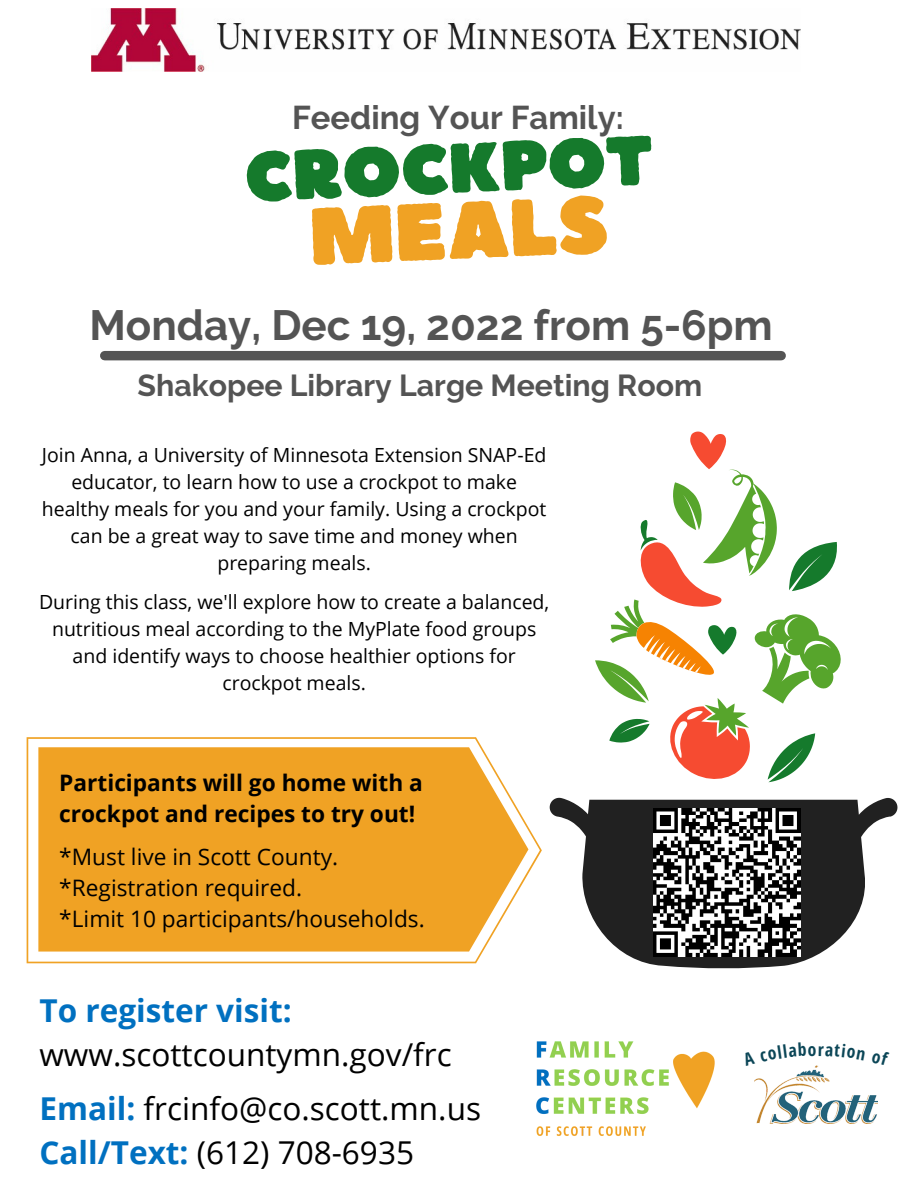
<style>
.page{position:relative;width:918px;height:1188px;background:#fff}
.page>*{position:absolute;margin:0;border:0;box-sizing:border-box;transform-origin:0 0}
.t1{font:80.85px "Boulder";color:#f0a224}
.t2{font:69.6px "Boulder";color:#157a2c}
.t3{font:700 42.15px "Raleway";color:#545454}
.t4{font:700 32.85px "Raleway";color:#545454}
.t5{font:31.5px/54px "Open Sans";color:#000}
.t6{font:700 31.5px "Open Sans";color:#0070c0}
.t7{font:700 30.3px "Raleway";color:#545454}
.t8{font:22.65px/31px "Open Sans";color:#000}
.t9{font:700 22.65px/31px "Open Sans";color:#000}
.t10{font:19.5px/27px "Open Sans";color:#000;text-align:center}
.s1{font-weight:700;color:#0070c0}
</style>
<div class="page">
<svg style="left:550px;top:798px;width:347px;height:171px;fill:#212121"></svg>
<svg style="left:609px;top:736px;width:206px;height:46px"></svg>
<svg style="left:595px;top:477px;width:246px;height:259px"></svg>
<svg style="left:636px;top:432px;width:114px;height:350px"></svg>
<img style="left:755px;top:1066px;width:123px;height:57px">
<img style="left:92px;top:9px;width:709px;height:63px">
<img style="left:536px;top:1041px;width:179px;height:95px">
<svg style="left:27px;top:737px;width:515px;height:226px;fill:#f0a224"></svg>
<div style="left:105px;top:351px;width:676px;height:9px;background:#545454"></div>
<img style="left:653px;top:809px;width:147px;height:147px">
<h3 class="t4" style="left:292px;top:98px;width:333px">Feeding Your Family:</h3>
<h2 class="t2" style="left:243px;top:131px;width:411px;rotate:-2deg">Crockpot</h2>
<h1 class="t1" style="left:308px;top:183px;width:301px;rotate:-2deg">Meals</h1>
<h3 class="t3" style="left:89px;top:301px;width:685px">Monday, Dec 19, 2022 from 5-6pm</h3>
<h3 class="t7" style="left:138px;top:368px;width:566px">Shakopee Library Large Meeting Room</h3>
<p class="t10" style="left:42px;top:441px;width:506px">Join Anna, a University of Minnesota Extension SNAP-Ed educator, to learn how to use a crockpot to make healthy meals for you and your family. Using a crockpot can be a great way to save time and money when preparing meals.</p>
<p class="t10" style="left:39px;top:588px;width:512px">During this class, we'll explore how to create a balanced, nutritious meal according to the MyPlate food groups and identify ways to choose healthier options for crockpot meals.</p>
<p class="t9" style="left:59px;top:767px;width:365px">Participants will go home with a crockpot and recipes to try out!</p>
<p class="t8" style="left:59px;top:841px;width:367px">*Must live in Scott County. *Registration required.<br>*Limit 10 participants/households.</p>
<h3 class="t6" style="left:39px;top:989px;width:254px">To register visit:</h3>
<h3 class="t5" style="left:39px;top:1027px;width:443px">www.scottcountymn.gov/frc<br><span class="s1">Email:</span> frcinfo@co.scott.mn.us</h3>
<h3 class="t5" style="left:39px;top:1125px;width:376px"><span class="s1">Call/Text:</span> (612) 708-6935</h3>
</div>
